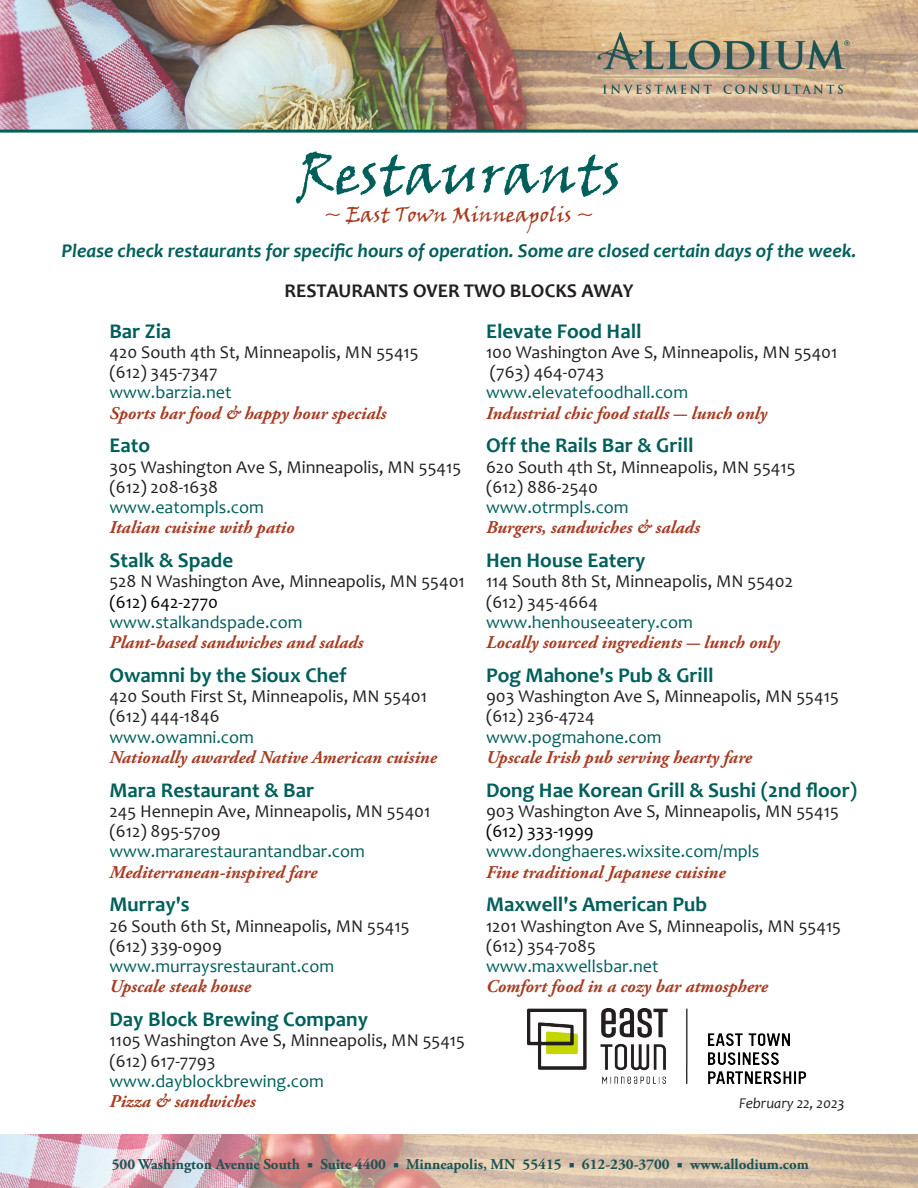
<style>
.page{position:relative;width:918px;height:1188px;background:#fff}
.page>*{position:absolute;margin:0;border:0;box-sizing:border-box;transform-origin:0 0}
.t1{font:57px "Viner Hand ITC";color:#005f5a}
.t2{font:700 21px "Candara";color:#005f5a}
.t3{font:21px "Viner Hand ITC";color:#a63d23}
.t4{font:italic 700 19.5px "Candara";color:#005f5a}
.t5{font:700 19.5px "Candara";color:#231f20}
.t6{font:18px "Candara";color:#231f20}
.t7{font:italic 700 18px "Adobe Garamond Pro";color:#a63d23}
.t8{font:18px "Candara";color:#005f5a}
.t9{font:18px "Candara";color:#202124}
.t10{font:18px "Candara";color:#000}
.t11{font:700 15px "Adobe Garamond Pro";color:#1c5352}
.t12{font:italic 15px "Candara";color:#231f20}
.s1{font-family:"Minion Pro";font-weight:400}
</style>
<div class="page">
<img style="left:527px;top:1009px;width:280px;height:75px">
<img style="left:0;top:1134px;width:918px;height:54px">
<img style="left:0;top:0;width:918px;height:130px">
<img style="left:583px;top:26px;width:281px;height:73px">
<hr style="left:0;top:130px;width:918px;height:3px;background:#005f5a">
<p class="t1" style="left:297px;top:138px;width:326px">Restaurants</p>
<p class="t3" style="left:324px;top:201px;width:271px">~ East Town Minneapolis ~</p>
<p class="t4" style="left:62px;top:239px;width:796px">Please check restaurants for specific hours of operation. Some are closed certain days of the week.</p>
<p class="t5" style="left:285px;top:279px;width:350px">RESTAURANTS OVER TWO BLOCKS AWAY</p>
<p class="t2" style="left:109px;top:318px;width:63px">Bar Zia</p>
<p class="t6" style="left:109px;top:341px;width:311px">420 South 4th St, Minneapolis, MN 55415</p>
<p class="t6" style="left:109px;top:361px;width:110px">(612) 345-7347</p>
<p class="t8" style="left:109px;top:381px;width:124px">www.barzia.net</p>
<p class="t7" style="left:109px;top:403px;width:278px">Sports bar food &amp; happy hour specials</p>
<p class="t2" style="left:109px;top:432px;width:42px">Eato</p>
<p class="t6" style="left:109px;top:455px;width:353px">305 Washington Ave S, Minneapolis, MN 55415</p>
<p class="t6" style="left:109px;top:476px;width:110px">(612) 208-1638</p>
<p class="t8" style="left:109px;top:496px;width:156px">www.eatompls.com</p>
<p class="t7" style="left:109px;top:517px;width:187px">Italian cuisine with patio</p>
<p class="t2" style="left:109px;top:547px;width:125px">Stalk &amp; Spade</p>
<p class="t6" style="left:109px;top:570px;width:357px">528 N Washington Ave, Minneapolis, MN 55401</p>
<p class="t10" style="left:109px;top:590px;width:110px">(612) 642-2770</p>
<p class="t8" style="left:109px;top:611px;width:195px">www.stalkandspade.com</p>
<p class="t7" style="left:109px;top:632px;width:256px">Plant-based sandwiches and salads</p>
<p class="t2" style="left:109px;top:662px;width:239px">Owamni by the Sioux Chef</p>
<p class="t6" style="left:109px;top:685px;width:319px">420 South First St, Minneapolis, MN 55401</p>
<p class="t6" style="left:109px;top:705px;width:112px">(612) 444-1846</p>
<p class="t8" style="left:109px;top:725px;width:146px">www.owamni.com</p>
<p class="t7" style="left:109px;top:747px;width:329px">Nationally awarded Native American cuisine</p>
<p class="t2" style="left:109px;top:777px;width:206px">Mara Restaurant &amp; Bar</p>
<p class="t9" style="left:109px;top:800px;width:323px">245 Hennepin Ave, Minneapolis, MN 55401</p>
<p class="t6" style="left:109px;top:820px;width:113px">(612) 895-5709</p>
<p class="t8" style="left:109px;top:840px;width:257px">www.mararestaurantandbar.com</p>
<p class="t7" style="left:109px;top:862px;width:209px">Mediterranean-inspired fare</p>
<p class="t2" style="left:109px;top:891px;width:82px">Murray's</p>
<p class="t6" style="left:109px;top:914px;width:302px">26 South 6th St, Minneapolis, MN 55415</p>
<p class="t6" style="left:109px;top:935px;width:114px">(612) 339-0909</p>
<p class="t8" style="left:109px;top:955px;width:226px">www.murraysrestaurant.com</p>
<p class="t7" style="left:109px;top:976px;width:143px">Upscale steak house</p>
<p class="t2" style="left:109px;top:1006px;width:260px">Day Block Brewing Company</p>
<p class="t6" style="left:109px;top:1029px;width:357px">1105 Washington Ave S, Minneapolis, MN 55415</p>
<p class="t6" style="left:109px;top:1049px;width:108px">(612) 617-7793</p>
<p class="t8" style="left:109px;top:1070px;width:216px">www.dayblockbrewing.com</p>
<p class="t7" style="left:109px;top:1091px;width:148px">Pizza &amp; sandwiches</p>
<p class="t2" style="left:486px;top:318px;width:157px">Elevate Food Hall</p>
<p class="t6" style="left:486px;top:341px;width:353px">100 Washington Ave S, Minneapolis, MN 55401</p>
<p class="t6" style="left:490px;top:361px;width:116px">(763) 464-0743</p>
<p class="t8" style="left:486px;top:381px;width:204px">www.elevatefoodhall.com</p>
<p class="t7" style="left:486px;top:403px;width:283px">Industrial chic food stalls - lunch only</p>
<p class="t2" style="left:486px;top:432px;width:209px">Off the Rails Bar &amp; Grill</p>
<p class="t6" style="left:486px;top:455px;width:311px">620 South 4th St, Minneapolis, MN 55415</p>
<p class="t6" style="left:486px;top:476px;width:114px">(612) 886-2540</p>
<p class="t8" style="left:486px;top:496px;width:144px">www.otrmpls.com</p>
<p class="t7" style="left:486px;top:517px;width:215px">Burgers, sandwiches &amp; salads</p>
<p class="t2" style="left:486px;top:547px;width:161px">Hen House Eatery</p>
<p class="t6" style="left:486px;top:570px;width:309px">114 South 8th St, Minneapolis, MN 55402</p>
<p class="t6" style="left:486px;top:590px;width:113px">(612) 345-4664</p>
<p class="t8" style="left:486px;top:611px;width:208px">www.henhouseeatery.com</p>
<p class="t7" style="left:486px;top:632px;width:295px">Locally sourced ingredients - lunch only</p>
<p class="t2" style="left:486px;top:662px;width:229px">Pog Mahone's Pub &amp; Grill</p>
<p class="t6" style="left:486px;top:685px;width:354px">903 Washington Ave S, Minneapolis, MN 55415</p>
<p class="t6" style="left:486px;top:705px;width:110px">(612) 236-4724</p>
<p class="t8" style="left:486px;top:725px;width:177px">www.pogmahone.com</p>
<p class="t7" style="left:486px;top:747px;width:268px">Upscale Irish pub serving hearty fare</p>
<p class="t2" style="left:486px;top:777px;width:373px">Dong Hae Korean Grill &amp; Sushi (2nd floor)</p>
<p class="t6" style="left:486px;top:800px;width:354px">903 Washington Ave S, Minneapolis, MN 55415</p>
<p class="t10" style="left:486px;top:820px;width:109px">(612) 333-1999</p>
<p class="t8" style="left:486px;top:840px;width:275px">www.donghaeres.wixsite.com/mpls</p>
<p class="t7" style="left:486px;top:862px;width:241px">Fine traditional Japanese cuisine</p>
<p class="t2" style="left:486px;top:891px;width:223px">Maxwell's American Pub</p>
<p class="t6" style="left:486px;top:914px;width:357px">1201 Washington Ave S, Minneapolis, MN 55415</p>
<p class="t6" style="left:486px;top:935px;width:112px">(612) 354-7085</p>
<p class="t8" style="left:486px;top:955px;width:174px">www.maxwellsbar.net</p>
<p class="t7" style="left:486px;top:976px;width:283px">Comfort food in a cozy bar atmosphere</p>
<p class="t12" style="left:739px;top:1093px;width:107px">February 22, 2023</p>
<p class="t11" style="left:112px;top:1155px;width:699px">500 Washington Avenue South <span class="s1">■</span> Suite 4400 <span class="s1">■</span> Minneapolis, MN 55415 <span class="s1">■</span> 612-230-3700 <span class="s1">■</span> www.allodium.com</p>
</div>
